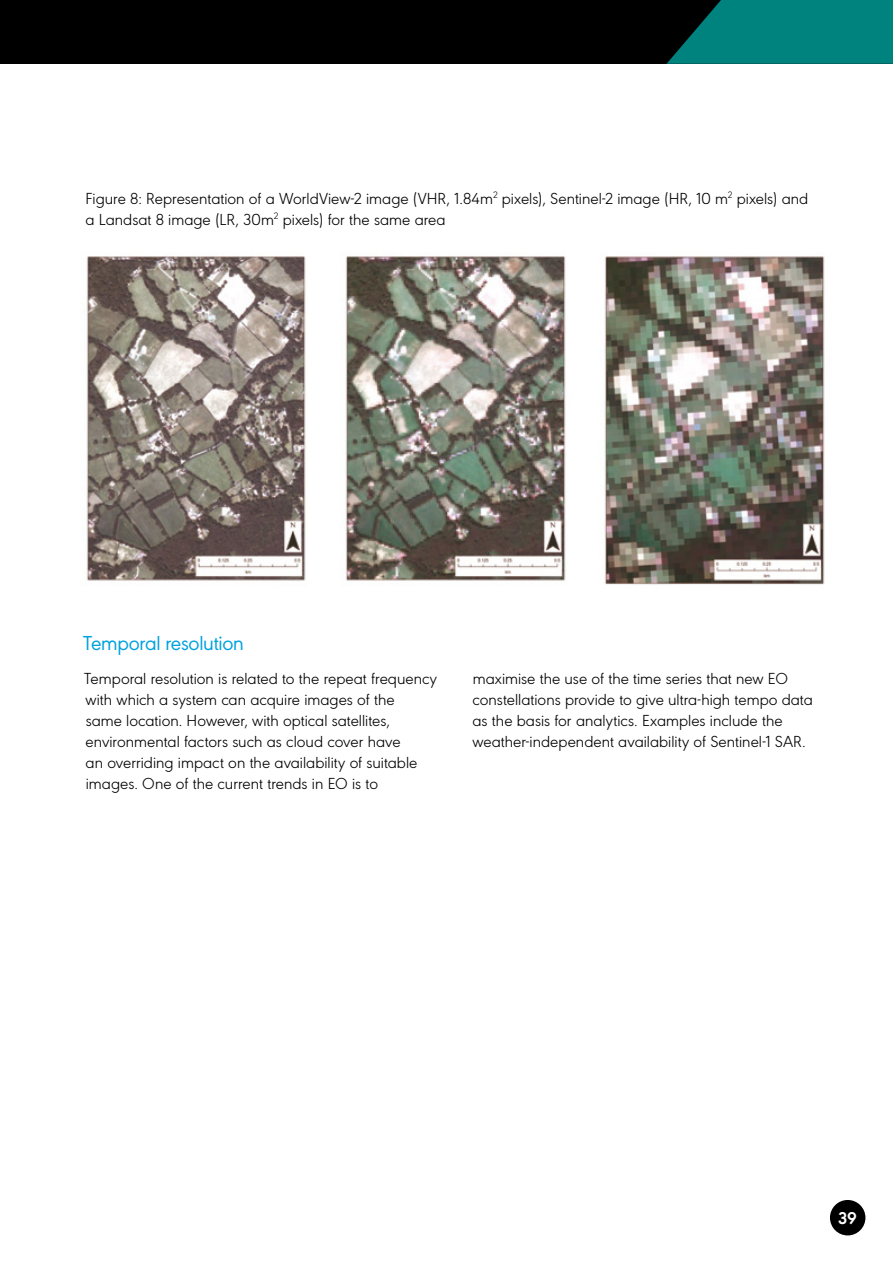
<style>
.page{position:relative;width:893px;height:1263px;background:#fff}
.page>*{position:absolute;margin:0;border:0;box-sizing:border-box;transform-origin:0 0}
.Lighter_Subheaders{font:21px "URW Geometric";letter-spacing:-.015em;color:#00a2df}
.t1{font:700 17.7px "URW Geometric";color:#fff}
.Body_copy{font:300 16.5px/21px "URW Geometric";color:#000}
</style>
<div class="page">
<div style="left:0;top:0;width:893px;height:64px;background:#000"></div>
<div style="left:829px;top:1199px;width:37px;height:37px;background:#000;border-radius:50%"></div>
<div style="left:828px;top:1198px;width:39px;height:39px;border:2px solid #fff;border-radius:50%"></div>
<svg style="left:666px;top:0;width:227px;height:64px;background:#00726e"></svg>
<img style="left:86px;top:256px;width:220px;height:325px">
<img style="left:345px;top:256px;width:221px;height:325px">
<img style="left:604px;top:256px;width:221px;height:329px">
<p class="Body_copy" style="left:85px;top:187px;width:724px">Figure 8: Representation of a WorldView-2 image (VHR, 1.84m<sup>2</sup> pixels), Sentinel-2 image (HR, 10 m<sup>2</sup> pixels) and a Landsat 8 image (LR, 30m<sup>2</sup> pixels) for the same area</p>
<p class="Lighter_Subheaders" style="left:83px;top:628px;width:162px">Temporal resolution</p>
<p class="Body_copy" style="left:84px;top:667px;width:354px">Temporal resolution is related to the repeat frequency with which a system can acquire images of the<br>same location. However, with optical satellites, environmental factors such as cloud cover have<br>an overriding impact on the availability of suitable images. One of the current trends in EO is to</p>
<p class="Body_copy" style="left:472px;top:667px;width:342px">maximise the use of the time series that new EO constellations provide to give ultra-high tempo data as the basis for analytics. Examples include the weather-independent availability of Sentinel-1 SAR.</p>
<p class="t1" style="left:839px;top:1204px;width:20px">39</p>
</div>
